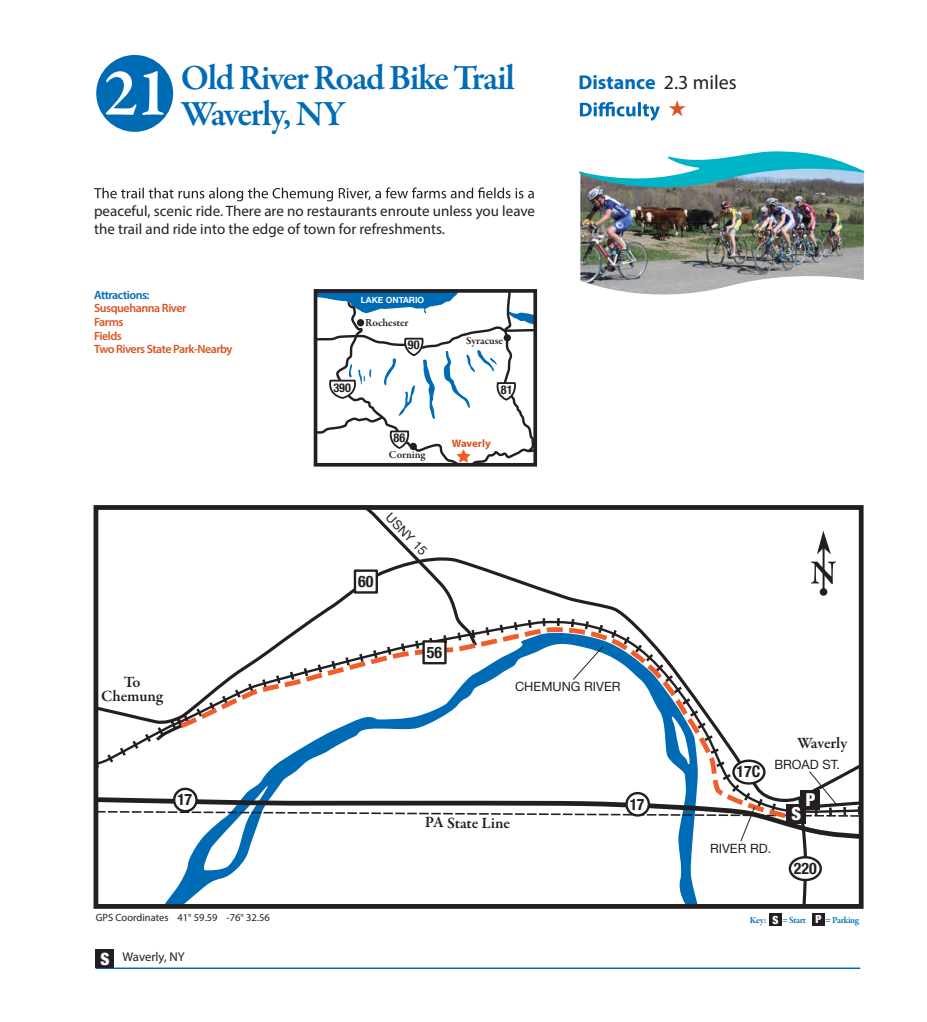
<style>
.page{position:relative;width:927px;height:1022px;background:#fff}
.page>*{position:absolute;margin:0;border:0;box-sizing:border-box;transform-origin:0 0}
.t1{font:600 69.15px "Garamond Premr Pro";color:#fff}
.t2{font:600 36px/36px "Garamond Premr Pro";letter-spacing:-.04em;color:#006bb6}
.t3{font:700 19.95px "Myriad Pro";color:#006bb6}
.t4{font:900 condensed 17.85px "Helvetica Neue";color:#fff}
.t5{font:900 condensed 16.8px "Helvetica Neue";color:#fff}
.t6{font:600 15.9px "Garamond Premr Pro";letter-spacing:-.015em;color:#231f20}
.t7{font:700 condensed 15.9px "Helvetica Neue";color:#231f20}
.t8{font:15px/18px "Myriad Pro";color:#231f20}
.t9{font:12.75px "Helvetica Neue";color:#231f20}
.t10{font:12.75px "Myriad Pro";letter-spacing:-.005em;color:#231f20}
.t11{font:700 condensed 12.15px "Helvetica Neue";color:#231f20}
.t12{font:600 12px/13.5px "Myriad Pro";letter-spacing:-.04em;color:#d95425}
.t13{font:600 12px "Myriad Pro";letter-spacing:-.04em;color:#006bb6}
.t14{font:600 10.95px "Garamond Premr Pro";color:#231f20}
.t15{font:700 10.8px "Myriad Pro";letter-spacing:-.005em;color:#d95425}
.t16{font:10.5px "Myriad Pro";color:#231f20}
.t17{font:600 9.45px "Garamond Premr Pro";letter-spacing:-.04em;color:#006bb6}
.t18{font:700 8.55px "Helvetica Neue";color:#fff}
.s1{font-weight:400;color:#231f20}
.s2{font-family:"Helvetica Neue";font-weight:900;font-stretch:condensed;font-size:11.25px;color:#fff}
</style>
<div class="page">
<img style="left:580px;top:200px;width:283px;height:95px">
<div style="left:96px;top:55px;width:77px;height:77px;background:#006bb5;border-radius:50%"></div>
<svg style="left:578px;top:151px;width:285px;height:49px"></svg>
<hr style="left:96px;top:967px;width:763px;height:2px;background:#006bb5">
<div style="left:95px;top:949px;width:19px;height:19px;background:#231f20"></div>
<svg style="left:94px;top:187px;width:439px;height:14px"></svg>
<svg style="left:313px;top:289px;width:224px;height:178px"></svg>
<div style="left:768px;top:913px;width:13px;height:13px;background:#231f20"></div>
<div style="left:811px;top:913px;width:13px;height:12px;background:#231f20"></div>
<svg style="left:93px;top:505px;width:771px;height:404px"></svg>
<div style="left:785px;top:804px;width:20px;height:19px;background:#231f20"></div>
<div style="left:800px;top:789px;width:19px;height:20px;background:#231f20"></div>
<svg style="left:789px;top:857px;width:31px;height:23px"></svg>
<div style="left:788px;top:856px;width:33px;height:25px;border:2px solid #231f20;border-radius:50%"></div>
<svg style="left:579px;top:102px;width:80px;height:19px"></svg>
<h1 class="t1" style="left:104px;top:51px;width:67px">21</h1>
<h2 class="t2" style="left:181px;top:60px;width:335px">Old River Road BikeTrail<br>Waverly, NY</h2>
<p class="t8" style="left:94px;top:202px;width:442px">peaceful, scenic ride. There are no restaurants enroute unless you leave the trail and ride into the edge of town for refreshments.</p>
<p class="t13" style="left:94px;top:287px;width:57px">Attractions:</p>
<p class="t12" style="left:94px;top:301px;width:140px">Susquehanna River<br>Farms<br>Fields<br>Two Rivers State Park-Nearby</p>
<p class="t18" style="left:360px;top:293px;width:65px">LAKE ONTARIO</p>
<p class="t14" style="left:365px;top:316px;width:45px">Rochester</p>
<p class="t11" style="left:333px;top:377px;width:19px">390</p>
<p class="t11" style="left:408px;top:335px;width:13px">90</p>
<p class="t11" style="left:393px;top:428px;width:13px">86</p>
<p class="t14" style="left:389px;top:448px;width:38px">Corning</p>
<p class="t7" style="left:358px;top:568px;width:17px">60</p>
<p class="t9" style="left:395px;top:508px;width:54px;rotate:46deg">USNY 15</p>
<p class="t14" style="left:466px;top:334px;width:38px">Syracuse</p>
<p class="t11" style="left:500px;top:379px;width:13px">81</p>
<p class="t15" style="left:451px;top:436px;width:40px">Waverly</p>
<p class="t7" style="left:426px;top:639px;width:17px">56</p>
<h3 class="t3" style="left:578px;top:70px;width:160px">Distance <span class="s1">2.3 miles</span></h3>
<p class="t6" style="left:124px;top:672px;width:18px">To</p>
<p class="t9" style="left:515px;top:677px;width:107px">CHEMUNG RIVER</p>
<p class="t6" style="left:101px;top:687px;width:63px">Chemung</p>
<p class="t7" style="left:177px;top:786px;width:16px">17</p>
<p class="t16" style="left:96px;top:911px;width:175px">GPS Coordinates 41° 59.59 -76° 32.56</p>
<p class="t5" style="left:100px;top:945px;width:11px">S</p>
<p class="t10" style="left:122px;top:948px;width:64px">Waverly, NY</p>
<p class="t6" style="left:425px;top:813px;width:87px">PA State Line</p>
<p class="t7" style="left:629px;top:790px;width:16px">17</p>
<p class="t7" style="left:736px;top:758px;width:25px">17C</p>
<p class="t6" style="left:796px;top:733px;width:52px">Waverly</p>
<p class="t9" style="left:774px;top:755px;width:67px">BROAD ST.</p>
<p class="t4" style="left:805px;top:784px;width:11px">P</p>
<p class="t4" style="left:791px;top:799px;width:11px">S</p>
<p class="t9" style="left:709px;top:839px;width:63px">RIVER RD.</p>
<p class="t7" style="left:793px;top:855px;width:24px">220</p>
<p class="t17" style="left:749px;top:914px;width:110px">Key: <span class="s2">S</span> = Start <span class="s2">P</span> =Parking</p>
</div>
